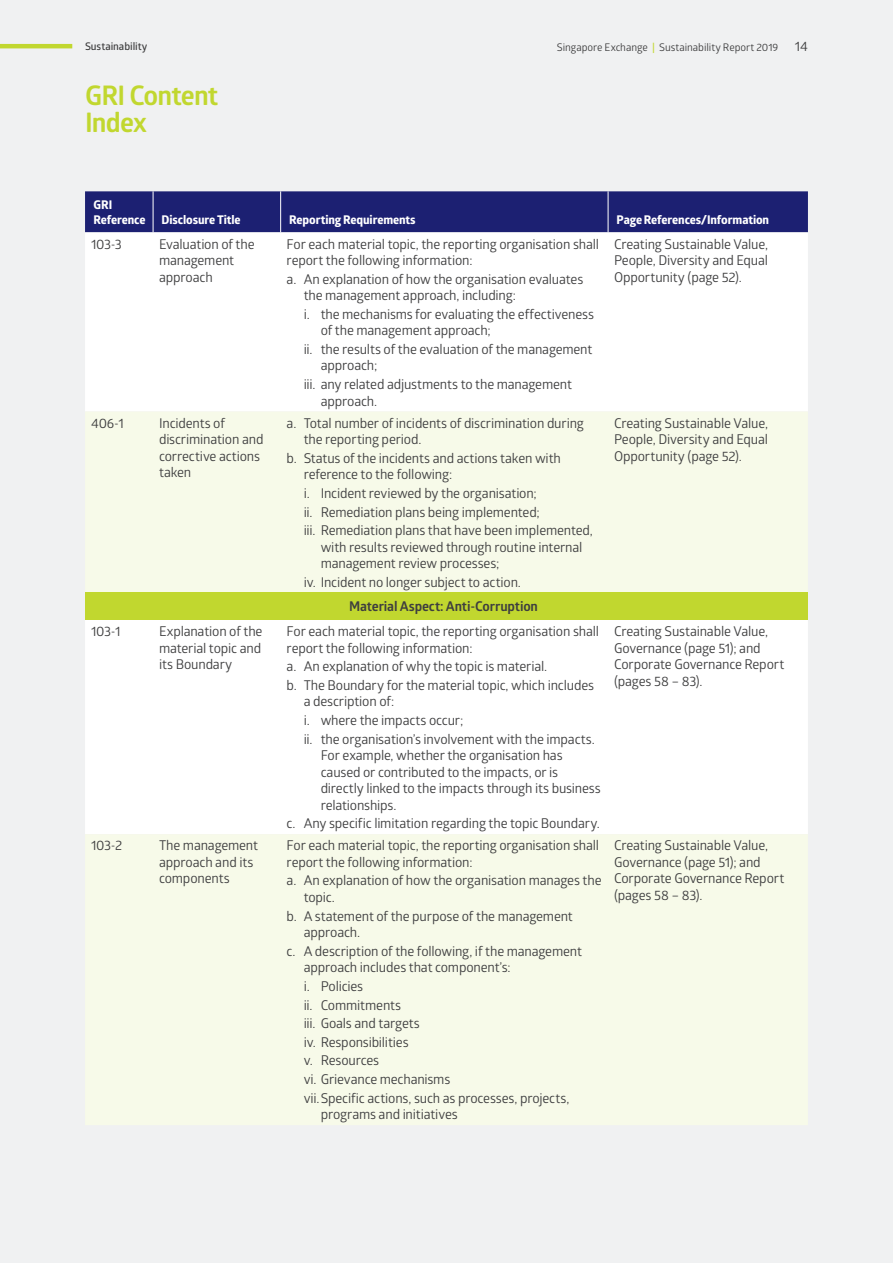
<style>
.page{position:relative;width:893px;height:1263px;background:#f0f1f2}
.page>*{position:absolute;margin:0;border:0;box-sizing:border-box;transform-origin:0 0}
.Section_Title__cont{font:700 27px "Glober";letter-spacing:-.035em;color:#c1d72f}
.TB_body{font:13.5px/16.5px "Glober";letter-spacing:-.015em;color:#3e3e3f}
.TB_Hdr{font:700 13.5px "Glober";letter-spacing:-.01em;color:#3e3e3f}
.TB_top_hdr_1{font:700 12px/15px "Globerx";letter-spacing:-.01em;color:#fff}
.t1{font:10.5px "Glober";letter-spacing:-.005em;color:#3e3e3f}
.t2{font:600 10.5px "Glober";letter-spacing:-.005em;color:#3e3e3f}
.s1{font-weight:600;color:#c6da43}
.s2{font-size:13.5px}
</style>
<div class="page">
<div style="left:85px;top:191px;width:723px;height:41px;background:#1c2072"></div>
<div style="left:85px;top:232px;width:723px;height:179px;background:#fff"></div>
<div style="left:85px;top:592px;width:723px;height:242px;background:#fff"></div>
<div style="left:85px;top:593px;width:723px;height:27px;background:#c1d72f"></div>
<hr style="left:153px;top:191px;width:1px;height:41px;background:#fff">
<hr style="left:280px;top:191px;width:1px;height:41px;background:#fff">
<hr style="left:608px;top:191px;width:1px;height:41px;background:#fff">
<hr style="left:0;top:44px;width:72px;height:4px;background:#c1d72f">
<p class="t2" style="left:85px;top:39px;width:64px">Sustainability</p>
<p class="t1" style="left:557px;top:40px;width:252px">Singapore Exchange <span class="s1">|</span> Sustainability Report 2019 <span class="s2">14</span></p>
<p class="Section_Title__cont" style="left:85px;top:77px;width:135px">GRI Content</p>
<p class="Section_Title__cont" style="left:85px;top:104px;width:63px">Index</p>
<p class="TB_top_hdr_1" style="left:94px;top:197px;width:53px">GRI<br>Reference</p>
<p class="TB_top_hdr_1" style="left:162px;top:212px;width:80px">Disclosure Title</p>
<p class="TB_top_hdr_1" style="left:289px;top:212px;width:128px">Reporting Requirements</p>
<p class="TB_top_hdr_1" style="left:617px;top:212px;width:154px">Page References/Information</p>
<p class="TB_body" style="left:91px;top:235px;width:32px">103-3</p>
<p class="TB_body" style="left:159px;top:235px;width:97px">Evaluation of the management approach</p>
<p class="TB_body" style="left:287px;top:235px;width:314px">For each material topic, the reporting organisation shall report the following information:</p>
<p class="TB_body" style="left:304px;top:270px;width:281px;text-indent:-17px">a. An explanation of how the organisation evaluates the management approach, including:</p>
<p class="TB_body" style="left:321px;top:305px;width:275px;text-indent:-17px">i. the mechanisms for evaluating the effectiveness of the management approach;</p>
<p class="TB_body" style="left:321px;top:340px;width:273px;text-indent:-17px">ii. the results of the evaluation of the management approach;</p>
<p class="TB_body" style="left:321px;top:375px;width:253px;text-indent:-17px">iii. any related adjustments to the management approach.</p>
<p class="TB_body" style="left:91px;top:414px;width:35px">406-1</p>
<p class="TB_body" style="left:159px;top:414px;width:106px">Incidents of discrimination and corrective actions taken</p>
<p class="TB_body" style="left:304px;top:414px;width:282px;text-indent:-17px">a. Total number of incidents of discrimination during the reporting period.</p>
<p class="TB_body" style="left:304px;top:449px;width:259px;text-indent:-17px">b. Status of the incidents and actions taken with reference to the following:</p>
<p class="TB_body" style="left:304px;top:484px;width:235px">i. Incident reviewed by the organisation;</p>
<p class="TB_body" style="left:304px;top:503px;width:238px">ii. Remediation plans being implemented;</p>
<p class="TB_body" style="left:321px;top:522px;width:274px;text-indent:-17px">iii. Remediation plans that have been implemented, with results reviewed through routine internal management review processes;</p>
<p class="TB_body" style="left:304px;top:573px;width:219px">iv. Incident no longer subject to action.</p>
<p class="TB_Hdr" style="left:349px;top:597px;width:190px">Material Aspect: Anti-Corruption</p>
<p class="TB_body" style="left:91px;top:622px;width:31px">103-1</p>
<p class="TB_body" style="left:159px;top:622px;width:105px;text-align:justify">Explanation of the material topic and its Boundary</p>
<p class="TB_body" style="left:287px;top:622px;width:314px">For each material topic, the reporting organisation shall report the following information:</p>
<p class="TB_body" style="left:287px;top:658px;width:262px">a. An explanation of why the topic is material.</p>
<p class="TB_body" style="left:304px;top:676px;width:292px;text-indent:-17px">b. The Boundary for the material topic, which includes a description of:</p>
<p class="TB_body" style="left:304px;top:711px;width:161px">i. where the impacts occur;</p>
<p class="TB_body" style="left:321px;top:730px;width:282px;text-indent:-17px">ii. the organisation’s involvement with the impacts.<br>For example, whether the organisation has caused or contributed to the impacts, or is directly linked to the impacts through its business relationships.</p>
<p class="TB_body" style="left:287px;top:815px;width:315px">c. Any specific limitation regarding the topic Boundary.</p>
<p class="TB_body" style="left:91px;top:837px;width:33px">103-2</p>
<p class="TB_body" style="left:159px;top:837px;width:101px">The management approach and its components</p>
<p class="TB_body" style="left:287px;top:837px;width:314px">For each material topic, the reporting organisation shall report the following information:</p>
<p class="TB_body" style="left:304px;top:872px;width:299px;text-indent:-17px">a. An explanation of how the organisation manages the topic.</p>
<p class="TB_body" style="left:304px;top:907px;width:271px;text-indent:-17px">b. A statement of the purpose of the management approach.</p>
<p class="TB_body" style="left:304px;top:942px;width:280px;text-indent:-17px">c. A description of the following, if the management approach includes that component’s:</p>
<p class="TB_body" style="left:304px;top:977px;width:61px">i. Policies</p>
<p class="TB_body" style="left:304px;top:996px;width:99px">ii. Commitments</p>
<p class="TB_body" style="left:304px;top:1014px;width:118px">iii. Goals and targets</p>
<p class="TB_body" style="left:304px;top:1033px;width:106px">iv. Responsibilities</p>
<p class="TB_body" style="left:304px;top:1052px;width:77px">v. Resources</p>
<p class="TB_body" style="left:304px;top:1070px;width:148px">vi. Grievance mechanisms</p>
<p class="TB_body" style="left:321px;top:1089px;width:250px;text-indent:-17px">vii.Specific actions, such as processes, projects, programs and initiatives</p>
<p class="TB_body" style="left:614px;top:235px;width:155px;text-align:justify">Creating Sustainable Value, People, Diversity and Equal Opportunity (page 52).</p>
<p class="TB_body" style="left:614px;top:414px;width:155px;text-align:justify">Creating Sustainable Value, People, Diversity and Equal Opportunity (page 52).</p>
<p class="TB_body" style="left:614px;top:622px;width:172px">Creating Sustainable Value,<br>Governance (page 51); and<br>Corporate Governance Report (pages 58 – 83).</p>
<p class="TB_body" style="left:614px;top:837px;width:172px">Creating Sustainable Value,<br>Governance (page 51); and<br>Corporate Governance Report (pages 58 – 83).</p>
</div>
